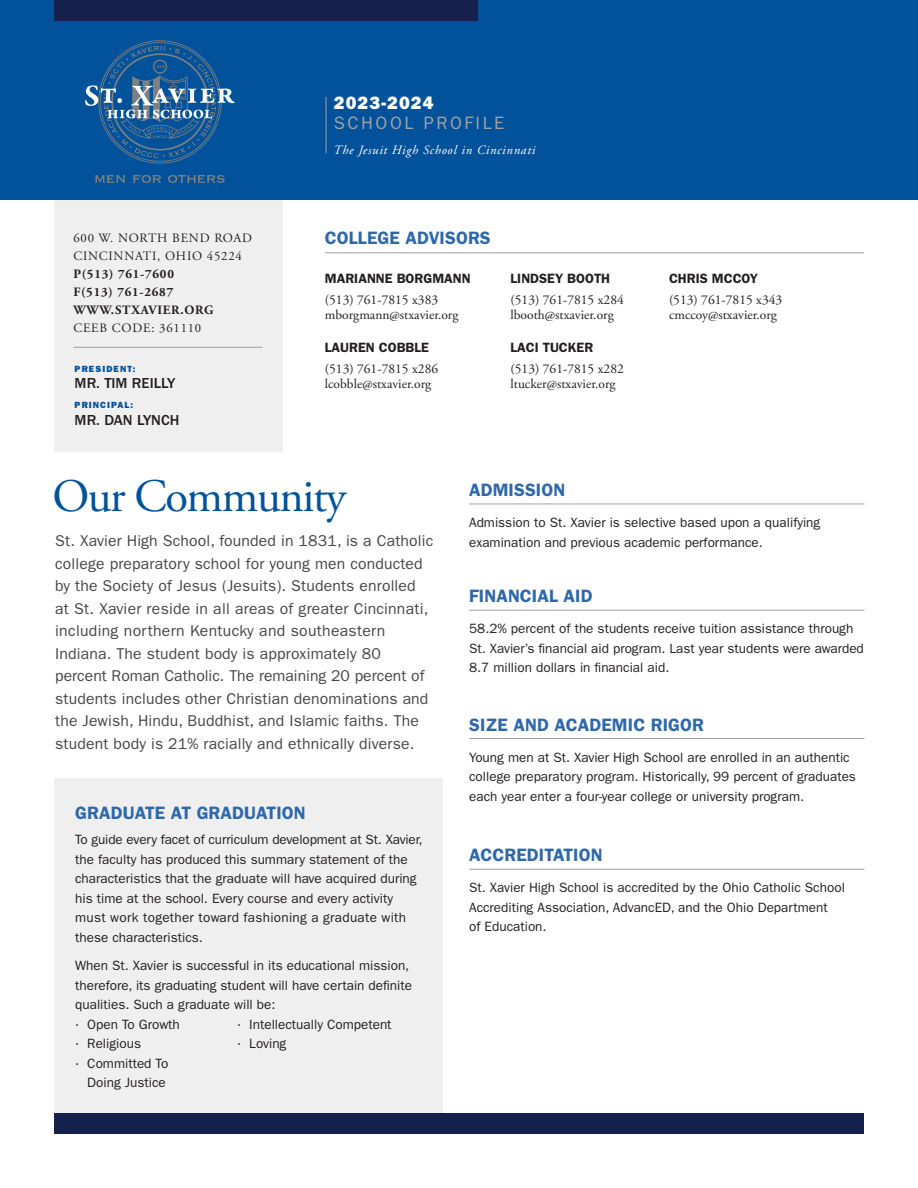
<style>
.page{position:relative;width:918px;height:1188px;background:#fff}
.page>*{position:absolute;margin:0;border:0;box-sizing:border-box;transform-origin:0 0}
.t1{font:46.5px "Adobe Garamond Pro";letter-spacing:-.03em;color:#01529a}
.t2{font:600 18px "ITC Franklin Gothic Std";letter-spacing:.005em;color:#2e68aa}
.t3{font:18px "ITC Franklin Gothic Std";letter-spacing:.14em;color:#a0a1a5}
.t4{font:18px "ITC Franklin Gothic Std Hvy";letter-spacing:.06em;color:#fff}
.t5{font:15.75px/22.5px "ITC Franklin Gothic Std";letter-spacing:.01em;color:#454647}
.t6{font:500 15px "ITC Franklin Gothic Std";color:#231f20}
.t7{font:13.5px/19.5px "ITC Franklin Gothic Std";color:#231f20}
.t8{font:13.5px "Adobe Garamond Pro";color:#231f20}
.t9{font:600 13.5px "ITC Franklin Gothic Std";color:#231f20}
.t10{font:12.75px "Adobe Garamond Pro";letter-spacing:.06em;color:#231f20}
.t11{font:700 12.75px "Adobe Garamond Pro";letter-spacing:.06em;color:#231f20}
.t12{font:italic 12.75px "Adobe Garamond Pro";letter-spacing:.06em;color:#fff}
.t13{font:9px "ITC Franklin Gothic Std Hvy";letter-spacing:.12em;color:#01529a}
</style>
<div class="page">
<div style="left:54px;top:190px;width:229px;height:261px;background:#efeff0"></div>
<div style="left:54px;top:778px;width:389px;height:335px;background:#efeff0"></div>
<div style="left:0;top:0;width:918px;height:200px;background:#01529a"></div>
<hr style="left:326px;top:97px;width:1px;height:56px;background:#a0a1a5">
<hr style="left:325px;top:252px;width:539px;height:1px;background:#a0a1a5">
<hr style="left:469px;top:504px;width:395px;height:1px;background:#a0a1a5">
<hr style="left:469px;top:869px;width:395px;height:1px;background:#a0a1a5">
<hr style="left:469px;top:610px;width:395px;height:1px;background:#a0a1a5">
<hr style="left:469px;top:738px;width:395px;height:1px;background:#a0a1a5">
<div style="left:54px;top:0;width:423px;height:21px;background:#15214d"></div>
<div style="left:54px;top:1113px;width:810px;height:21px;background:#15214d"></div>
<hr style="left:73px;top:347px;width:189px;height:1px;background:#a0a1a5">
<svg style="left:95px;top:175px;width:30px;height:8px"></svg>
<svg style="left:133px;top:175px;width:28px;height:8px"></svg>
<svg style="left:168px;top:175px;width:57px;height:8px"></svg>
<svg style="left:85px;top:40px;width:150px;height:124px"></svg>
<p class="t4" style="left:334px;top:92px;width:101px">2023-2024</p>
<p class="t3" style="left:334px;top:112px;width:172px">SCHOOL PROFILE</p>
<p class="t10" style="left:73px;top:230px;width:180px">600 W. NORTH BEND ROAD</p>
<p class="t10" style="left:73px;top:248px;width:170px">CINCINNATI, OHIO 45224</p>
<p class="t11" style="left:73px;top:267px;width:102px">P(513) 761-7600</p>
<p class="t11" style="left:73px;top:285px;width:101px">F(513) 761-2687</p>
<p class="t11" style="left:73px;top:303px;width:142px">WWW.STXAVIER.ORG</p>
<p class="t10" style="left:73px;top:320px;width:129px">CEEB CODE: 361110</p>
<p class="t13" style="left:75px;top:363px;width:63px">PRESIDENT:</p>
<p class="t6" style="left:75px;top:375px;width:102px">MR. TIM REILLY</p>
<p class="t13" style="left:75px;top:400px;width:60px">PRINCIPAL:</p>
<p class="t6" style="left:75px;top:412px;width:106px">MR. DAN LYNCH</p>
<p class="t12" style="left:334px;top:142px;width:203px">The Jesuit High School in Cincinnati</p>
<p class="t2" style="left:325px;top:227px;width:167px">COLLEGE ADVISORS</p>
<p class="t9" style="left:325px;top:270px;width:147px">MARIANNE BORGMANN</p>
<p class="t8" style="left:325px;top:291px;width:115px">(513) 761-7815 x383</p>
<p class="t8" style="left:325px;top:306px;width:135px">mborgmann@stxavier.org</p>
<p class="t9" style="left:325px;top:340px;width:106px">LAUREN COBBLE</p>
<p class="t8" style="left:325px;top:361px;width:115px">(513) 761-7815 x286</p>
<p class="t8" style="left:325px;top:376px;width:108px">lcobble@stxavier.org</p>
<p class="t9" style="left:511px;top:270px;width:101px">LINDSEY BOOTH</p>
<p class="t8" style="left:511px;top:291px;width:115px">(513) 761-7815 x284</p>
<p class="t8" style="left:511px;top:306px;width:105px">lbooth@stxavier.org</p>
<p class="t9" style="left:511px;top:340px;width:84px">LACI TUCKER</p>
<p class="t8" style="left:511px;top:361px;width:115px">(513) 761-7815 x282</p>
<p class="t8" style="left:511px;top:376px;width:107px">ltucker@stxavier.org</p>
<p class="t9" style="left:669px;top:270px;width:90px">CHRIS MCCOY</p>
<p class="t8" style="left:669px;top:291px;width:115px">(513) 761-7815 x343</p>
<p class="t8" style="left:669px;top:306px;width:110px">cmccoy@stxavier.org</p>
<p class="t1" style="left:52px;top:468px;width:295px">Our Community</p>
<p class="t2" style="left:469px;top:479px;width:98px">ADMISSION</p>
<p class="t5" style="left:55px;top:530px;width:380px">St. Xavier High School, founded in 1831, is a Catholic college preparatory school for young men conducted by the Society of Jesus (Jesuits). Students enrolled at St. Xavier reside in all areas of greater Cincinnati, including northern Kentucky and southeastern Indiana. The student body is approximately 80 percent Roman Catholic. The remaining 20 percent of students includes other Christian denominations and the Jewish, Hindu, Buddhist, and Islamic faiths. The student body is 21% racially and ethnically diverse.</p>
<p class="t7" style="left:469px;top:513px;width:353px">Admission to St. Xavier is selective based upon a qualifying examination and previous academic performance.</p>
<p class="t2" style="left:469px;top:585px;width:125px">FINANCIAL AID</p>
<p class="t7" style="left:469px;top:619px;width:396px">58.2% percent of the students receive tuition assistance through<br>St. Xavier’s financial aid program. Last year students were awarded<br>8.7 million dollars in financial aid.</p>
<p class="t2" style="left:469px;top:714px;width:236px">SIZE AND ACADEMIC RIGOR</p>
<p class="t7" style="left:469px;top:747px;width:388px">Young men at St. Xavier High School are enrolled in an authentic college preparatory program. Historically, 99 percent of graduates each year enter a four-year college or university program.</p>
<p class="t2" style="left:75px;top:802px;width:232px">GRADUATE AT GRADUATION</p>
<p class="t7" style="left:75px;top:830px;width:349px">To guide every facet of curriculum development at St. Xavier, the faculty has produced this summary statement of the characteristics that the graduate will have acquired during his time at the school. Every course and every activity must work together toward fashioning a graduate with these characteristics.</p>
<p class="t7" style="left:75px;top:956px;width:338px">When St. Xavier is successful in its educational mission, therefore, its graduating student will have certain definite qualities. Such a graduate will be:</p>
<p class="t7" style="left:75px;top:1014px;width:106px">∙ Open To Growth</p>
<p class="t7" style="left:237px;top:1014px;width:156px">∙ Intellectually Competent</p>
<p class="t7" style="left:75px;top:1034px;width:67px">∙ Religious</p>
<p class="t7" style="left:237px;top:1034px;width:51px">∙ Loving</p>
<p class="t7" style="left:75px;top:1053px;width:95px;text-align:right">∙ Committed To<br>Doing Justice</p>
<p class="t2" style="left:469px;top:845px;width:135px">ACCREDITATION</p>
<p class="t7" style="left:469px;top:878px;width:377px">St. Xavier High School is accredited by the Ohio Catholic School<br>Accrediting Association, AdvancED, and the Ohio Department<br>of Education.</p>
</div>
